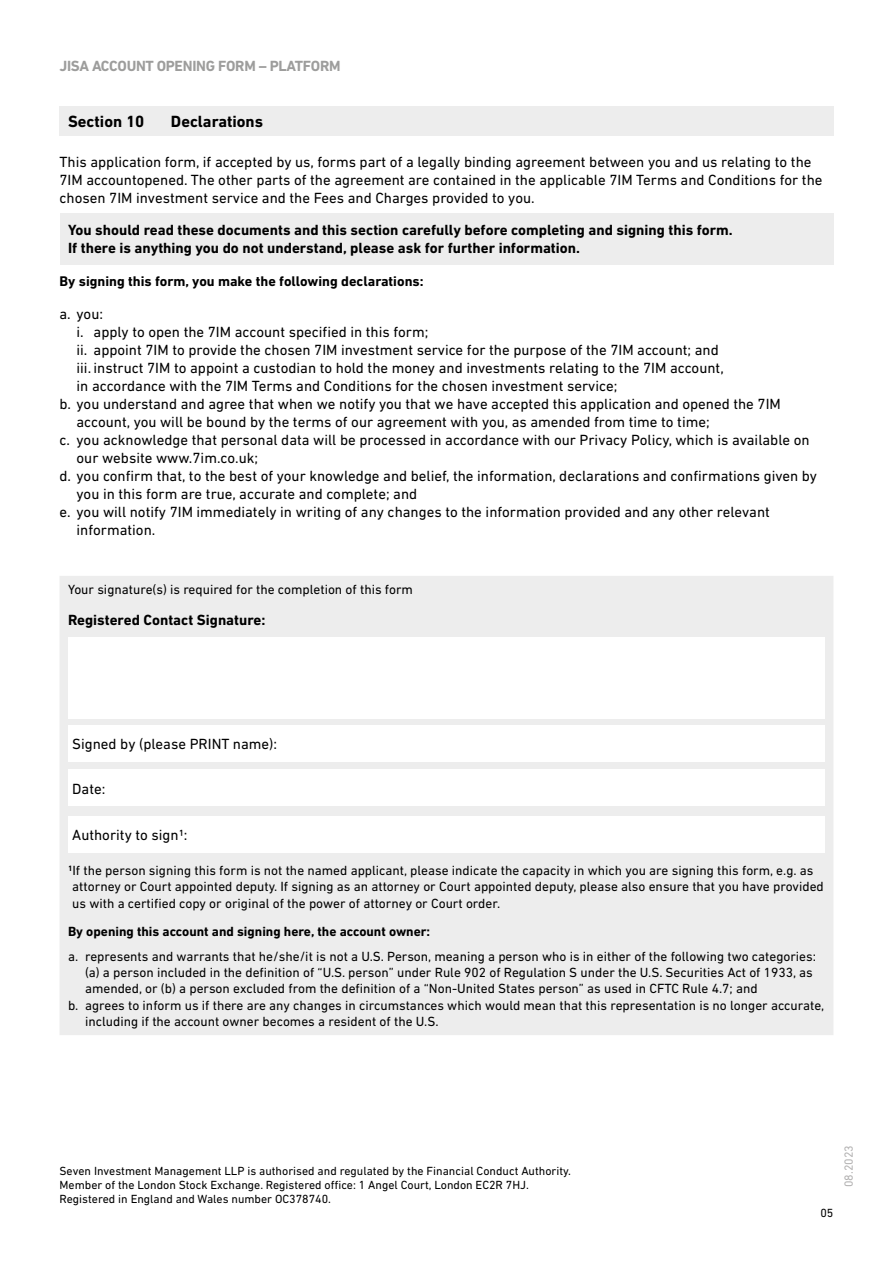
<style>
.page{position:relative;width:893px;height:1263px;background:#fff}
.page>*{position:absolute;margin:0;border:0;box-sizing:border-box;transform-origin:0 0}
.t1{font:700 16.5px "DIN Next LT Pro";color:#000}
.t2{font:15px/18px "DIN Next LT Pro";color:#000}
.t3{font:700 15px/18px "DIN Next LT Pro";color:#000}
.t4{font:700 15px "DIN Next LT Pro";letter-spacing:-.02em;color:#9d9d9c}
.t5{font:700 14.25px "DIN Next LT Pro";color:#000}
.t6{font:13.5px/16.2px "DIN Next LT Pro";color:#000}
.t7{font:700 13.5px "DIN Next LT Pro";color:#000}
.t8{font:12px/14.4px "DIN Next LT Pro";color:#000}
.t9{font:12px "DIN Next LT Pro";color:#b3b2b2}
</style>
<div class="page">
<div style="left:60px;top:106px;width:102px;height:30px;background:#ededed"></div>
<div style="left:162px;top:106px;width:671px;height:30px;background:#ededed"></div>
<div style="left:60px;top:213px;width:773px;height:51px;background:#ededed"></div>
<div style="left:60px;top:576px;width:773px;height:459px;background:#ededed"></div>
<div style="left:68px;top:637px;width:757px;height:81px;background:#fff"></div>
<div style="left:68px;top:725px;width:757px;height:37px;background:#fff"></div>
<div style="left:68px;top:769px;width:757px;height:37px;background:#fff"></div>
<div style="left:68px;top:816px;width:757px;height:37px;background:#fff"></div>
<p class="t4" style="left:60px;top:57px;width:282px">JISA ACCOUNT OPENING FORM – PLATFORM</p>
<p class="t1" style="left:68px;top:112px;width:78px">Section 10</p>
<p class="t1" style="left:171px;top:112px;width:94px">Declarations</p>
<p class="t2" style="left:60px;top:153px;width:764px">This application form, if accepted by us, forms part of a legally binding agreement between you and us relating to the<br>7IM accountopened. The other parts of the agreement are contained in the applicable 7IM Terms and Conditions for the chosen 7IM investment service and the Fees and Charges provided to you.</p>
<p class="t3" style="left:68px;top:221px;width:666px">You should read these documents and this section carefully before completing and signing this form.<br>If there is anything you do not understand, please ask for further information.</p>
<p class="t5" style="left:60px;top:272px;width:366px">By signing this form, you make the following declarations:</p>
<p class="t2" style="left:60px;top:305px;width:45px">a. you:</p>
<p class="t2" style="left:77px;top:323px;width:353px">i. apply to open the 7IM account specified in this form;</p>
<p class="t2" style="left:77px;top:341px;width:644px">ii. appoint 7IM to provide the chosen 7IM investment service for the purpose of the 7IM account; and</p>
<p class="t2" style="left:77px;top:359px;width:649px">iii. instruct 7IM to appoint a custodian to hold the money and investments relating to the 7IM account,</p>
<p class="t2" style="left:77px;top:377px;width:542px">in accordance with the 7IM Terms and Conditions for the chosen investment service;</p>
<p class="t2" style="left:60px;top:395px;width:723px">b. you understand and agree that when we notify you that we have accepted this application and opened the 7IM</p>
<p class="t2" style="left:77px;top:413px;width:635px">account, you will be bound by the terms of our agreement with you, as amended from time to time;</p>
<p class="t2" style="left:60px;top:431px;width:752px">c. you acknowledge that personal data will be processed in accordance with our Privacy Policy, which is available on</p>
<p class="t2" style="left:77px;top:449px;width:183px">our website www.7im.co.uk;</p>
<p class="t2" style="left:60px;top:467px;width:759px">d. you confirm that, to the best of your knowledge and belief, the information, declarations and confirmations given by</p>
<p class="t2" style="left:77px;top:485px;width:342px">you in this form are true, accurate and complete; and</p>
<p class="t2" style="left:60px;top:503px;width:712px">e. you will notify 7IM immediately in writing of any changes to the information provided and any other relevant</p>
<p class="t2" style="left:77px;top:521px;width:80px">information.</p>
<p class="t6" style="left:68px;top:581px;width:346px">Your signature(s) is required for the completion of this form</p>
<p class="t3" style="left:68px;top:611px;width:199px">Registered Contact Signature:</p>
<p class="t2" style="left:72px;top:735px;width:206px">Signed by (please PRINT name):</p>
<p class="t2" style="left:72px;top:779px;width:35px">Date:</p>
<p class="t2" style="left:72px;top:826px;width:117px">Authority to sign1:</p>
<p class="t6" style="left:72px;top:862px;width:753px;text-indent:-4px"><sup>1</sup>If the person signing this form is not the named applicant, please indicate the capacity in which you are signing this form, e.g. as attorney or Court appointed deputy. If signing as an attorney or Court appointed deputy, please also ensure that you have provided us with a certified copy or original of the power of attorney or Court order.</p>
<p class="t7" style="left:68px;top:923px;width:364px">By opening this account and signing here, the account owner:</p>
<p class="t6" style="left:68px;top:948px;width:750px">a. represents and warrants that he/she/it is not a U.S. Person, meaning a person who is in either of the following two categories:</p>
<p class="t6" style="left:85px;top:964px;width:729px">(a) a person included in the definition of “U.S. person” under Rule 902 of Regulation S under the U.S. Securities Act of 1933, as</p>
<p class="t6" style="left:85px;top:980px;width:674px">amended, or (b) a person excluded from the definition of a “Non-United States person” as used in CFTC Rule 4.7; and</p>
<p class="t6" style="left:68px;top:997px;width:758px">b. agrees to inform us if there are any changes in circumstances which would mean that this representation is no longer accurate,</p>
<p class="t6" style="left:85px;top:1013px;width:355px">including if the account owner becomes a resident of the U.S.</p>
<p class="t8" style="left:60px;top:1163px;width:513px">Seven Investment Management LLP is authorised and regulated by the Financial Conduct Authority.<br>Member of the London Stock Exchange. Registered office: 1 Angel Court, London EC2R 7HJ.<br>Registered in England and Wales number OC378740.</p>
<p class="t8" style="left:820px;top:1205px;width:15px">05</p>
<p class="t9" style="left:842px;top:1187px;width:43px;rotate:-90deg">08.2023</p>
</div>
